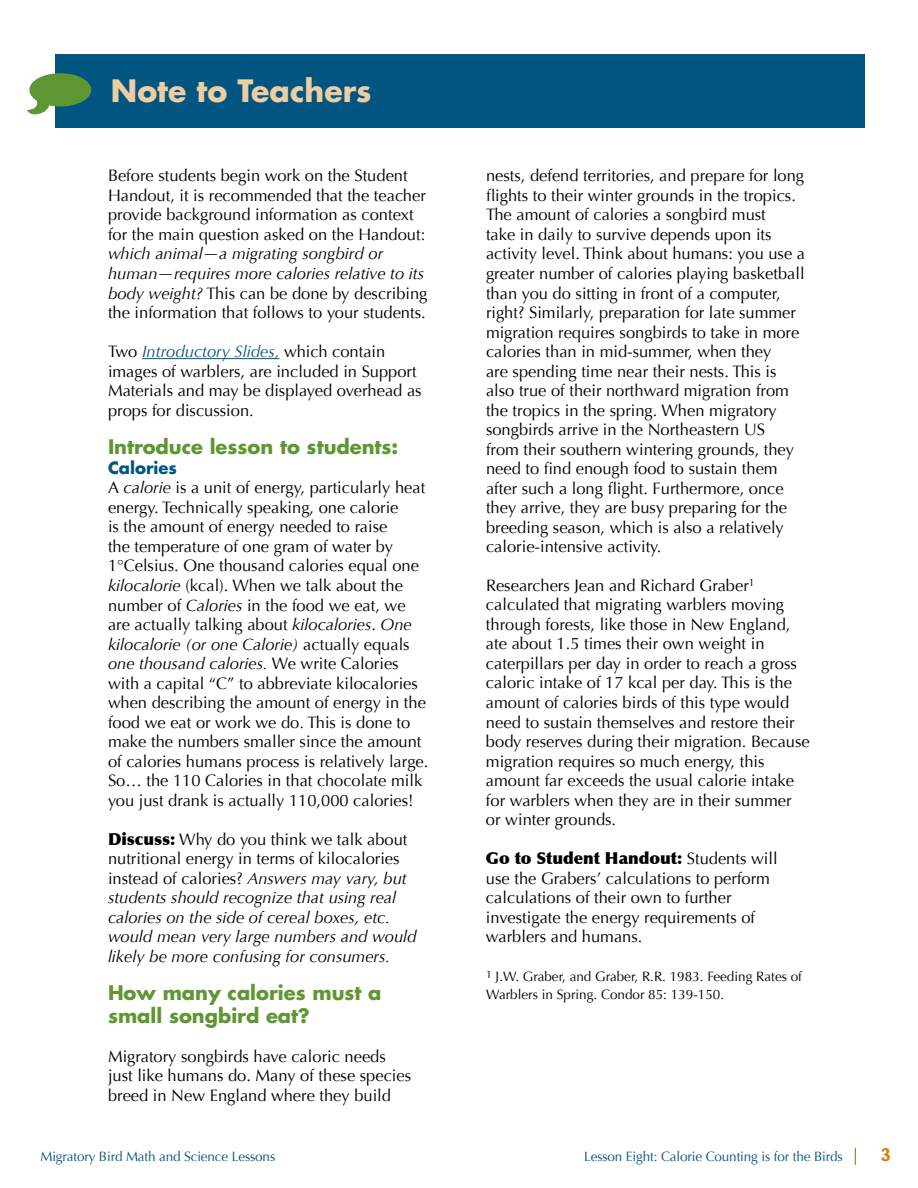
<style>
.page{position:relative;width:918px;height:1188px;background:#fff}
.page>*{position:absolute;margin:0;border:0;box-sizing:border-box;transform-origin:0 0}
.t1{font:700 30px "Futura Std";color:#edcda2}
.t2{font:700 19.5px/22.5px "Futura Std";color:#5e9732}
.t3{font:700 18px "Barmeno";color:#d18316}
.t4{font:16.5px/19.5px "Optima";color:#000}
.t5{font:italic 16.5px/19.5px "Optima";color:#000}
.t6{font:700 16.5px "Futura Std";color:#005581}
.t7{font:13.5px/18px "Optima";color:#000}
.t8{font:13.5px "Optima";letter-spacing:-.01em;color:#005581}
.s1{font-style:normal}
.s2{font-style:italic;color:#005581}
.s3{font-style:italic}
.s4{font-weight:900;font-style:normal}
.s5{font-weight:900}
</style>
<div class="page">
<svg style="left:855px;top:1148px;width:1px;height:17px"></svg>
<hr style="left:142px;top:358px;width:138px;height:1px;background:#005581">
<div style="left:55px;top:54px;width:810px;height:73px;background:#005581"></div>
<div style="left:30px;top:74px;width:61px;height:32px;background:#5e9732;border-radius:50%"></div>
<div style="left:29px;top:73px;width:62px;height:34px;border:1px solid #5e9732;border-radius:50%"></div>
<svg style="left:27px;top:99px;width:23px;height:16px"></svg>
<h1 class="t1" style="left:111px;top:70px;width:262px">Note to Teachers</h1>
<p class="t4" style="left:108px;top:166px;width:319px">Before students begin work on the Student Handout, it is recommended that the teacher provide background information as context for the main question asked on the Handout:</p>
<p class="t5" style="left:108px;top:244px;width:321px">which animal—a migrating songbird or human—requires more calories relative to its body weight? <span class="s1">This can be done by describing the information that follows to your students.</span></p>
<p class="t4" style="left:108px;top:342px;width:315px">Two <span class="s2">Introductory Slides,</span> which contain images of warblers, are included in Support Materials and may be displayed overhead as props for discussion.</p>
<p class="t2" style="left:108px;top:436px;width:292px">Introduce lesson to students:</p>
<p class="t6" style="left:108px;top:457px;width:71px">Calories</p>
<p class="t4" style="left:108px;top:478px;width:322px">A <span class="s3">calorie</span> is a unit of energy, particularly heat energy. Technically speaking, one calorie<br>is the amount of energy needed to raise<br>the temperature of one gram of water by 1°Celsius. One thousand calories equal one <span class="s3">kilocalorie</span> (kcal). When we talk about the number of <span class="s3">Calories</span> in the food we eat, we are actually talking about <span class="s3">kilocalories</span>. <span class="s3">One kilocalorie (or one Calorie)</span> actually equals <span class="s3">one thousand calories.</span> We write Calories with a capital “C” to abbreviate kilocalories when describing the amount of energy in the food we eat or work we do. This is done to make the numbers smaller since the amount of calories humans process is relatively large.<br>So… the 110 Calories in that chocolate milk you just drank is actually 110,000 calories!</p>
<p class="t5" style="left:108px;top:829px;width:310px"><span class="s4">Discuss:</span> <span class="s1">Why do you think we talk about nutritional energy in terms of kilocalories instead of calories?</span> Answers may vary, but students should recognize that using real calories on the side of cereal boxes, etc. would mean very large numbers and would likely be more confusing for consumers.</p>
<p class="t2" style="left:108px;top:982px;width:275px">How many calories must a small songbird eat?</p>
<p class="t4" style="left:108px;top:1047px;width:305px">Migratory songbirds have caloric needs just like humans do. Many of these species breed in New England where they build</p>
<p class="t4" style="left:486px;top:166px;width:321px">nests, defend territories, and prepare for long flights to their winter grounds in the tropics.<br>The amount of calories a songbird must<br>take in daily to survive depends upon its activity level. Think about humans: you use a greater number of calories playing basketball than you do sitting in front of a computer, right? Similarly, preparation for late summer migration requires songbirds to take in more calories than in mid-summer, when they<br>are spending time near their nests. This is also true of their northward migration from the tropics in the spring. When migratory songbirds arrive in the Northeastern US<br>from their southern wintering grounds, they need to find enough food to sustain them after such a long flight. Furthermore, once they arrive, they are busy preparing for the breeding season, which is also a relatively calorie-intensive activity.</p>
<p class="t4" style="left:486px;top:576px;width:325px">Researchers Jean and Richard Graber<sup>1 </sup>calculated that migrating warblers moving through forests, like those in New England, ate about 1.5 times their own weight in caterpillars per day in order to reach a gross caloric intake of 17 kcal per day. This is the amount of calories birds of this type would need to sustain themselves and restore their body reserves during their migration. Because migration requires so much energy, this amount far exceeds the usual calorie intake for warblers when they are in their summer or winter grounds.</p>
<p class="t4" style="left:486px;top:849px;width:293px"><span class="s5">Go to Student Handout:</span> Students will use the Grabers’ calculations to perform calculations of their own to further investigate the energy requirements of warblers and humans.</p>
<p class="t7" style="left:486px;top:968px;width:318px"><sup>1</sup> J.W. Graber, and Graber, R.R. 1983. Feeding Rates of<br>Warblers in Spring. Condor 85: 139-150.</p>
<p class="t8" style="left:40px;top:1149px;width:236px">Migratory Bird Math and Science Lessons</p>
<p class="t8" style="left:584px;top:1149px;width:260px">Lesson Eight: Calorie Counting is for the Birds</p>
<p class="t3" style="left:881px;top:1143px;width:11px">3</p>
</div>
